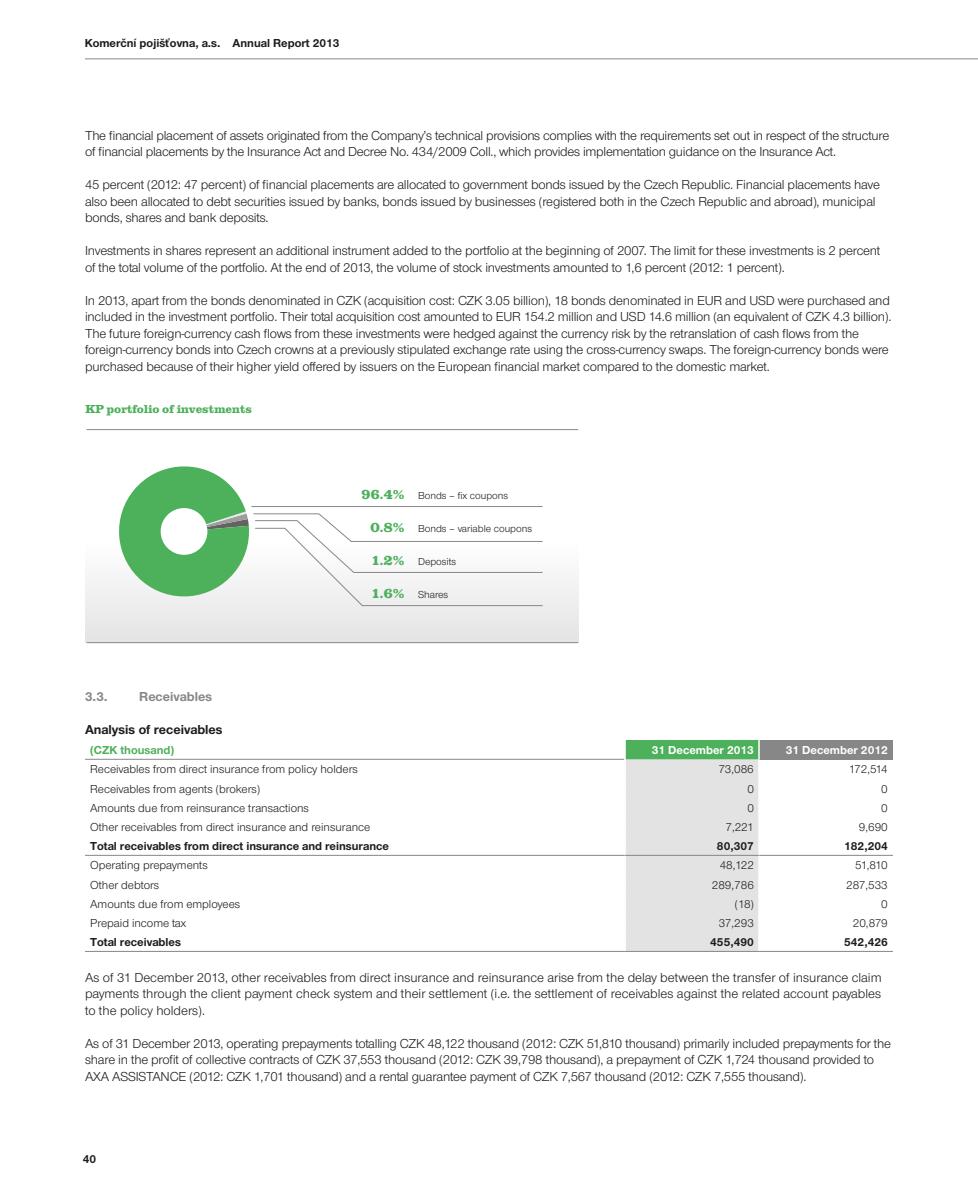
<style>
.page{position:relative;width:978px;height:1191px;background:#fff}
.page>*{position:absolute;margin:0;border:0;box-sizing:border-box;transform-origin:0 0}
.t1{font:13.5px/16.5px "Nimbus CEZ";letter-spacing:-.015em;color:#1d1d1b}
.t2{font:700 13.5px "Nimbus CEZ";color:#1d1d1b}
.t3{font:700 13.5px "Nimbus CEZCE";color:#878787}
.t4{font:12px "Nimbus CEZCE";color:#1d1d1b}
.t5{font:700 12px "Nimbus CEZCE";color:#1d1d1b}
.t6{font:700 12px "Nimbus CEZCE";color:#fff}
.t7{font:800 12px "Clarendon TCE";letter-spacing:-.01em;color:#4db05b}
.t8{font:700 12px "Nimbus CEZCE";color:#4db05b}
.t9{font:10.5px "Nimbus CEZ";color:#1d1d1b}
.s1{font-family:"Clarendon TCE";font-weight:800;font-size:15px;color:#4db05b}
</style>
<div class="page">
<hr style="left:85px;top:58px;width:893px;height:1px;background:#878787">
<div style="left:759px;top:740px;width:134px;height:19px;background:#878787"></div>
<hr style="left:85px;top:759px;width:539px;height:1px;background:#878787">
<hr style="left:85px;top:951px;width:540px;height:1px;background:#878787">
<hr style="left:759px;top:951px;width:134px;height:1px;background:#878787">
<hr style="left:85px;top:855px;width:540px;height:1px;background:#878787">
<hr style="left:759px;top:855px;width:134px;height:1px;background:#878787">
<hr style="left:625px;top:951px;width:134px;height:1px;background:#878787">
<svg style="left:624px;top:740px;width:136px;height:211px;background:#d6dfd7"></svg>
<hr style="left:625px;top:855px;width:134px;height:1px;background:#878787">
<div style="left:85px;top:540px;width:493px;height:102px;background:linear-gradient(to bottom,#fff,#e4e4e4)"></div>
<hr style="left:87px;top:429px;width:491px;height:1px;background:#878787">
<svg style="left:116px;top:466px;width:427px;height:140px"></svg>
<hr style="left:87px;top:642px;width:491px;height:1px;background:#878787">
<div style="left:161px;top:508px;width:46px;height:47px;background:#fff;border-radius:50%"></div>
<p class="t5" style="left:85px;top:36px;width:257px">Komerční pojišťovna, a.s. Annual Report 2013</p>
<p class="t1" style="left:85px;top:127px;width:806px">The financial placement of assets originated from the Company’s technical provisions complies with the requirements set out in respect of the structure of financial placements by the Insurance Act and Decree No. 434/2009 Coll., which provides implementation guidance on the Insurance Act.</p>
<p class="t1" style="left:85px;top:177px;width:796px">45 percent (2012: 47 percent) of financial placements are allocated to government bonds issued by the Czech Republic. Financial placements have also been allocated to debt securities issued by banks, bonds issued by businesses (registered both in the Czech Republic and abroad), municipal bonds, shares and bank deposits.</p>
<p class="t1" style="left:85px;top:243px;width:797px">Investments in shares represent an additional instrument added to the portfolio at the beginning of 2007. The limit for these investments is 2 percent of the total volume of the portfolio. At the end of 2013, the volume of stock investments amounted to 1,6 percent (2012: 1 percent).</p>
<p class="t1" style="left:85px;top:292px;width:808px">In 2013, apart from the bonds denominated in CZK (acquisition cost: CZK 3.05 billion), 18 bonds denominated in EUR and USD were purchased and included in the investment portfolio. Their total acquisition cost amounted to EUR 154.2 million and USD 14.6 million (an equivalent of CZK 4.3 billion).<br>The future foreign-currency cash flows from these investments were hedged against the currency risk by the retranslation of cash flows from the foreign-currency bonds into Czech crowns at a previously stipulated exchange rate using the cross-currency swaps. The foreign-currency bonds were purchased because of their higher yield offered by issuers on the European financial market compared to the domestic market.</p>
<p class="t7" style="left:85px;top:402px;width:168px">KP portfolio of investments</p>
<p class="t9" style="left:361px;top:490px;width:149px"><span class="s1">96.4%</span> Bonds – fix coupons</p>
<p class="t9" style="left:370px;top:523px;width:163px"><span class="s1">0.8%</span> Bonds – variable coupons</p>
<p class="t9" style="left:371px;top:556px;width:87px"><span class="s1">1.2%</span> Deposits</p>
<p class="t9" style="left:371px;top:589px;width:79px"><span class="s1">1.6%</span> Shares</p>
<p class="t3" style="left:85px;top:688px;width:24px">3.3.</p>
<p class="t3" style="left:139px;top:688px;width:74px">Receivables</p>
<p class="t2" style="left:85px;top:721px;width:139px">Analysis of receivables</p>
<p class="t8" style="left:90px;top:743px;width:86px">(CZK thousand)</p>
<p class="t6" style="left:652px;top:743px;width:104px">31 December 2013</p>
<p class="t6" style="left:786px;top:743px;width:104px">31 December 2012</p>
<p class="t4" style="left:90px;top:762px;width:269px">Receivables from direct insurance from policy holders</p>
<p class="t4" style="left:718px;top:762px;width:37px">73,086</p>
<p class="t4" style="left:849px;top:762px;width:41px">172,514</p>
<p class="t4" style="left:90px;top:782px;width:171px">Receivables from agents (brokers)</p>
<p class="t4" style="left:747px;top:782px;width:8px">0</p>
<p class="t4" style="left:881px;top:782px;width:8px">0</p>
<p class="t4" style="left:90px;top:801px;width:220px">Amounts due from reinsurance transactions</p>
<p class="t4" style="left:747px;top:801px;width:8px">0</p>
<p class="t4" style="left:881px;top:801px;width:8px">0</p>
<p class="t4" style="left:90px;top:820px;width:282px">Other receivables from direct insurance and reinsurance</p>
<p class="t4" style="left:725px;top:820px;width:30px">7,221</p>
<p class="t4" style="left:859px;top:820px;width:30px">9,690</p>
<p class="t5" style="left:90px;top:839px;width:300px">Total receivables from direct insurance and reinsurance</p>
<p class="t5" style="left:717px;top:839px;width:38px">80,307</p>
<p class="t5" style="left:844px;top:839px;width:45px">182,204</p>
<p class="t4" style="left:90px;top:858px;width:119px">Operating prepayments</p>
<p class="t4" style="left:720px;top:858px;width:36px">48,122</p>
<p class="t4" style="left:855px;top:858px;width:34px">51,810</p>
<p class="t4" style="left:90px;top:878px;width:71px">Other debtors</p>
<p class="t4" style="left:712px;top:878px;width:44px">289,786</p>
<p class="t4" style="left:846px;top:878px;width:43px">287,533</p>
<p class="t4" style="left:90px;top:897px;width:152px">Amounts due from employees</p>
<p class="t4" style="left:735px;top:897px;width:21px">(18)</p>
<p class="t4" style="left:881px;top:897px;width:8px">0</p>
<p class="t4" style="left:90px;top:916px;width:98px">Prepaid income tax</p>
<p class="t4" style="left:719px;top:916px;width:36px">37,293</p>
<p class="t4" style="left:853px;top:916px;width:37px">20,879</p>
<p class="t5" style="left:90px;top:935px;width:92px">Total receivables</p>
<p class="t5" style="left:710px;top:935px;width:45px">455,490</p>
<p class="t5" style="left:844px;top:935px;width:45px">542,426</p>
<p class="t1" style="left:85px;top:969px;width:798px;text-align:justify">As of 31 December 2013, other receivables from direct insurance and reinsurance arise from the delay between the transfer of insurance claim payments through the client payment check system and their settlement (i.e. the settlement of receivables against the related account payables to the policy holders).</p>
<p class="t1" style="left:85px;top:1035px;width:808px">As of 31 December 2013, operating prepayments totalling CZK 48,122 thousand (2012: CZK 51,810 thousand) primarily included prepayments for the share in the profit of collective contracts of CZK 37,553 thousand (2012: CZK 39,798 thousand), a prepayment of CZK 1,724 thousand provided to<br>AXA ASSISTANCE (2012: CZK 1,701 thousand) and a rental guarantee payment of CZK 7,567 thousand (2012: CZK 7,555 thousand).</p>
<p class="t5" style="left:83px;top:1152px;width:15px">40</p>
</div>
